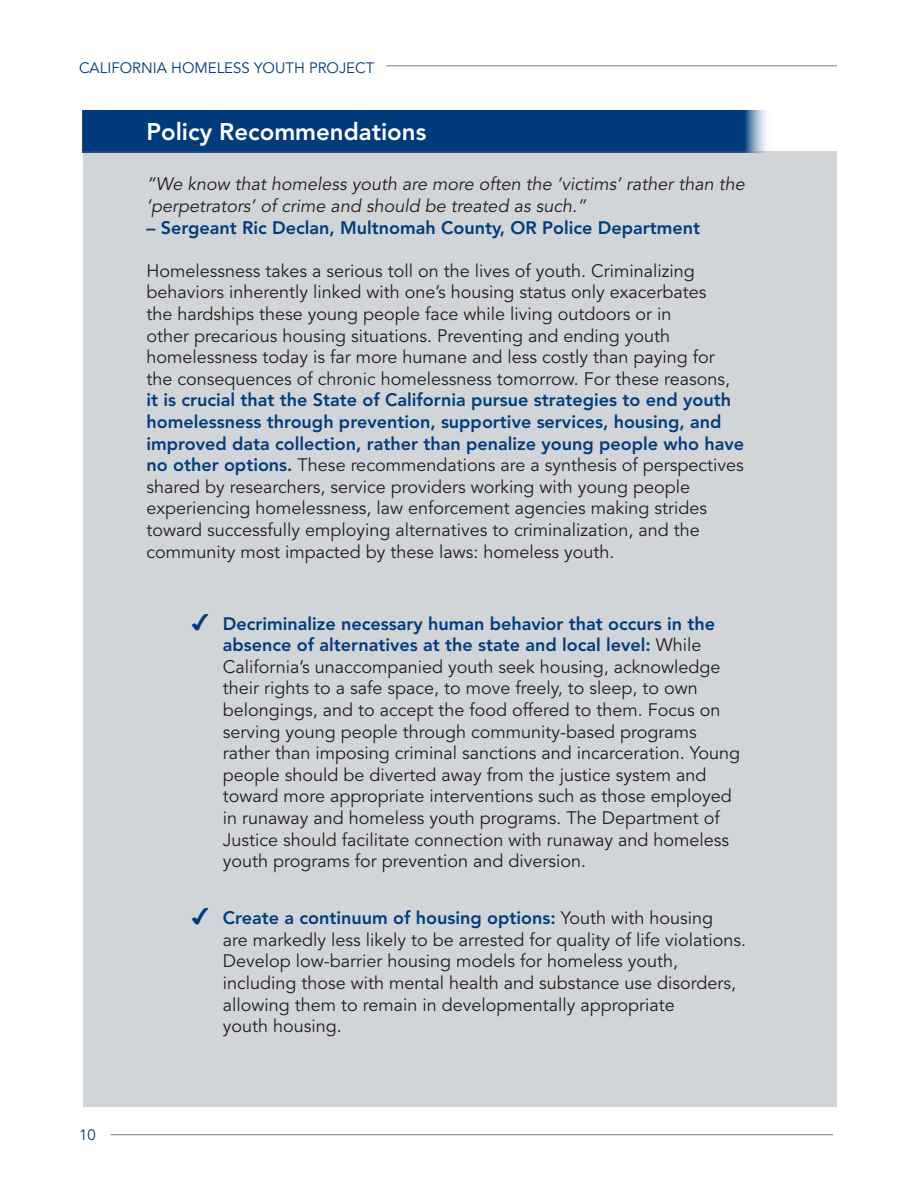
<style>
.page{position:relative;width:918px;height:1188px;background:#fff}
.page>*{position:absolute;margin:0;border:0;box-sizing:border-box;transform-origin:0 0}
.t1{font:800 24px "Avenir";color:#fff}
.Colorful_List_-_Acce{font:18px/21.6px "Avenir";color:#231f20}
.t2{font:18px/21.6px "Avenir LT Std";color:#231f20}
.t3{font:italic 18px/21.6px "Avenir";color:#231f20}
.t4{font:800 18px "Avenir";color:#013b7c}
.t5{font:15px "Avenir";color:#013b7c}
.s1{color:#013d7d}
.s2{font-weight:800;color:#013d7d}
.s3{font-family:"Arial Unicode MS";font-size:21px;color:#013b7c}
.s4{font-weight:800;color:#013b7c}
</style>
<div class="page">
<hr style="left:111px;top:1134px;width:722px;height:1px;background:#6a747b">
<hr style="left:386px;top:65px;width:451px;height:1px;background:#6a747b">
<div style="left:82px;top:110px;width:690px;height:43px;background:#013b7c"></div>
<div style="left:83px;top:151px;width:754px;height:956px;background:#d2d5d7"></div>
<p class="t5" style="left:79px;top:59px;width:297px">CALIFORNIA HOMELESS YOUTH PROJECT</p>
<p class="t1" style="left:146px;top:117px;width:281px">Policy Recommendations</p>
<p class="t3" style="left:146px;top:174px;width:600px">“We know that homeless youth are more often the ‘victims’ rather than the ‘perpetrators’ of crime and should be treated as such.”</p>
<p class="t4" style="left:146px;top:217px;width:555px">– Sergeant Ric Declan, Multnomah County, OR Police <span class="s1">Department</span></p>
<p class="t2" style="left:146px;top:260px;width:599px">Homelessness takes a serious toll on the lives of youth. Criminalizing behaviors inherently linked with one’s housing status only exacerbates<br>the hardships these young people face while living outdoors or in<br>other precarious housing situations. Preventing and ending youth homelessness today is far more humane and less costly than paying for the consequences of chronic homelessness tomorrow. For these reasons, <span class="s2">it is crucial that the State of California pursue strategies to end youth homelessness through prevention, supportive services, housing, and improved data collection, rather than penalize young people who have no other options.</span> These recommendations are a synthesis of perspectives shared by researchers, service providers working with young people experiencing homelessness, law enforcement agencies making strides toward successfully employing alternatives to criminalization, and the community most impacted by these laws: homeless youth.</p>
<p class="t5" style="left:79px;top:1126px;width:18px">10</p>
<p class="Colorful_List_-_Acce" style="left:223px;top:613px;width:519px;text-indent:-32px"><span class="s3">✔</span> <span class="s4">Decriminalize necessary human behavior that occurs in the absence of alternatives at the state and local level:</span> While California’s unaccompanied youth seek housing, acknowledge their rights to a safe space, to move freely, to sleep, to own belongings, and to accept the food offered to them. Focus on serving young people through community-based programs rather than imposing criminal sanctions and incarceration. Young people should be diverted away from the justice system and toward more appropriate interventions such as those employed in runaway and homeless youth programs. The Department of Justice should facilitate connection with runaway and homeless youth programs for prevention and diversion.</p>
<p class="Colorful_List_-_Acce" style="left:223px;top:908px;width:525px;text-indent:-32px"><span class="s3">✔</span> <span class="s2">Create a continuum of housing options:</span> Youth with housing<br>are markedly less likely to be arrested for quality of life violations.<br>Develop low-barrier housing models for homeless youth, including those with mental health and substance use disorders, allowing them to remain in developmentally appropriate<br>youth housing.</p>
</div>
